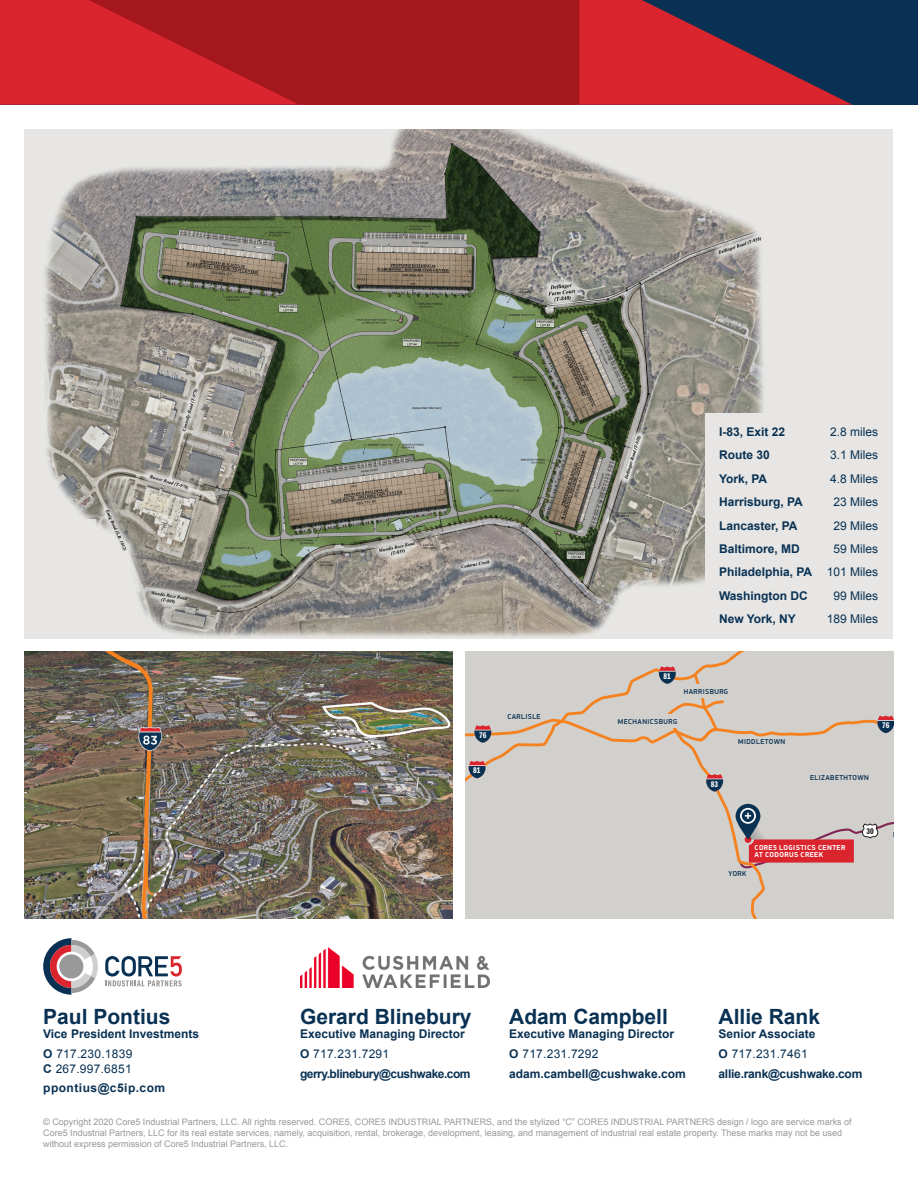
<style>
.page{position:relative;width:918px;height:1188px;background:#fff}
.page>*{position:absolute;margin:0;border:0;box-sizing:border-box;transform-origin:0 0}
.t1{font:700 21px "Arial";color:#093153}
.t2{font:700 12px "Arial";color:#093153}
.t3{font:12px/14.4px "Arial";letter-spacing:.02em;color:#093153}
.t4{font:12px "Arial";color:#093153}
.t5{font:700 12px "Arial";letter-spacing:-.04em;color:#093153}
.t6{font:700 12px "Arial";letter-spacing:-.02em;color:#093153}
.t7{font:700 12px "Arial";letter-spacing:.04em;color:#093153}
.t8{font:9px/10.8px "Arial";color:#9a9899}
.t9{font:8.55px "Franklin Gothic Demi Cmpr";color:#fff}
.t10{font:8.55px "Franklin Gothic Demi Cmpr";color:#231f20}
.t11{font:500 7.2px "Din Display Pro PF";letter-spacing:.06em;color:#093152}
.t12{font:700 7.2px/7.2px "Din Display Pro PF";letter-spacing:.06em;color:#fff}
.s1{font-weight:400}
.s2{font-weight:700}
</style>
<div class="page">
<div style="left:25px;top:129px;width:868px;height:509px;background:#e7e6e4"></div>
<img style="left:25px;top:129px;width:785px;height:510px">
<div style="left:466px;top:652px;width:400px;height:14px;background:#d2d0cd"></div>
<svg style="left:466px;top:666px;width:427px;height:253px;background:#d0c7c2"></svg>
<img style="left:25px;top:652px;width:427px;height:267px">
<div style="left:0;top:0;width:918px;height:105px;background:#093153"></div>
<svg style="left:0;top:0;width:853px;height:105px;fill:#da252e"></svg>
<svg style="left:89px;top:0;width:491px;height:105px;background:#af1a1f"></svg>
<svg style="left:105px;top:956px;width:77px;height:30px"></svg>
<svg style="left:43px;top:938px;width:55px;height:57px"></svg>
<img style="left:300px;top:947px;width:190px;height:40px">
<div style="left:706px;top:414px;width:187px;height:224px;background:#e7e6e4"></div>
<p class="t9" style="left:479px;top:730px;width:9px">76</p>
<p class="t9" style="left:473px;top:766px;width:9px">81</p>
<p class="t11" style="left:507px;top:712px;width:35px">CARLISLE</p>
<p class="t2" style="left:719px;top:424px;width:68px">I-83, Exit 22</p>
<p class="t4" style="left:830px;top:424px;width:50px">2.8 miles</p>
<p class="t2" style="left:719px;top:447px;width:52px">Route 30</p>
<p class="t4" style="left:830px;top:447px;width:50px">3.1 Miles</p>
<p class="t2" style="left:719px;top:471px;width:50px">York, PA</p>
<p class="t4" style="left:830px;top:471px;width:50px">4.8 Miles</p>
<p class="t2" style="left:719px;top:494px;width:85px">Harrisburg, PA</p>
<p class="t4" style="left:833px;top:494px;width:46px">23 Miles</p>
<p class="t2" style="left:719px;top:517px;width:80px">Lancaster, PA</p>
<p class="t4" style="left:833px;top:517px;width:46px">29 Miles</p>
<p class="t2" style="left:719px;top:541px;width:82px">Baltimore, MD</p>
<p class="t4" style="left:833px;top:541px;width:46px">59 Miles</p>
<p class="t2" style="left:719px;top:564px;width:160px">Philadelphia, PA <span class="s1">101 Miles</span></p>
<p class="t2" style="left:719px;top:588px;width:90px">Washington DC</p>
<p class="t4" style="left:833px;top:588px;width:46px">99 Miles</p>
<p class="t2" style="left:719px;top:611px;width:78px">New York, NY</p>
<p class="t4" style="left:827px;top:611px;width:53px">189 Miles</p>
<p class="t9" style="left:664px;top:671px;width:9px">81</p>
<p class="t11" style="left:684px;top:687px;width:46px">HARRISBURG</p>
<p class="t11" style="left:618px;top:717px;width:61px">MECHANICSBURG</p>
<p class="t9" style="left:711px;top:779px;width:9px">83</p>
<p class="t11" style="left:738px;top:737px;width:49px">MIDDLETOWN</p>
<p class="t9" style="left:882px;top:721px;width:9px">76</p>
<p class="t11" style="left:810px;top:774px;width:60px">ELIZABETHTOWN</p>
<p class="t11" style="left:729px;top:869px;width:20px">YORK</p>
<p class="t12" style="left:755px;top:844px;width:92px">CORE5 LOGISTICS CENTER<br>AT CODORUS CREEK</p>
<p class="t10" style="left:866px;top:826px;width:9px">30</p>
<p class="t1" style="left:300px;top:1003px;width:173px">Gerard Blinebury</p>
<p class="t2" style="left:300px;top:1026px;width:166px">Executive Managing Director</p>
<p class="t3" style="left:300px;top:1047px;width:91px"><span class="s2">O</span> 717.231.7291</p>
<p class="t5" style="left:300px;top:1066px;width:172px">gerry.blinebury@cushwake.com</p>
<p class="t1" style="left:509px;top:1003px;width:160px">Adam Campbell</p>
<p class="t2" style="left:509px;top:1026px;width:166px">Executive Managing Director</p>
<p class="t3" style="left:509px;top:1047px;width:91px"><span class="s2">O</span> 717.231.7292</p>
<p class="t2" style="left:509px;top:1066px;width:178px">adam.cambell@cushwake.com</p>
<p class="t1" style="left:43px;top:1003px;width:129px">Paul Pontius</p>
<p class="t2" style="left:43px;top:1026px;width:157px">Vice President Investments</p>
<p class="t3" style="left:43px;top:1047px;width:91px"><span class="s2">O</span> 717.230.1839<br><span class="s2">C</span> 267.997.6851</p>
<p class="t7" style="left:43px;top:1080px;width:124px">ppontius@c5ip.com</p>
<p class="t8" style="left:43px;top:1117px;width:810px">© Copyright 2020 Core5 Industrial Partners, LLC. All rights reserved. CORE5, CORE5 INDUSTRIAL PARTNERS, and the stylized “C” CORE5 INDUSTRIAL PARTNERS design / logo are service marks of<br>Core5 Industrial Partners, LLC for its real estate services, namely, acquisition, rental, brokerage, development, leasing, and management of industrial real estate property. These marks may not be used without express permission of Core5 Industrial Partners, LLC.</p>
<p class="t1" style="left:719px;top:1003px;width:103px">Allie Rank</p>
<p class="t2" style="left:719px;top:1026px;width:98px">Senior Associate</p>
<p class="t3" style="left:719px;top:1047px;width:91px"><span class="s2">O</span> 717.231.7461</p>
<p class="t6" style="left:719px;top:1066px;width:145px">allie.rank@cushwake.com</p>
</div>
